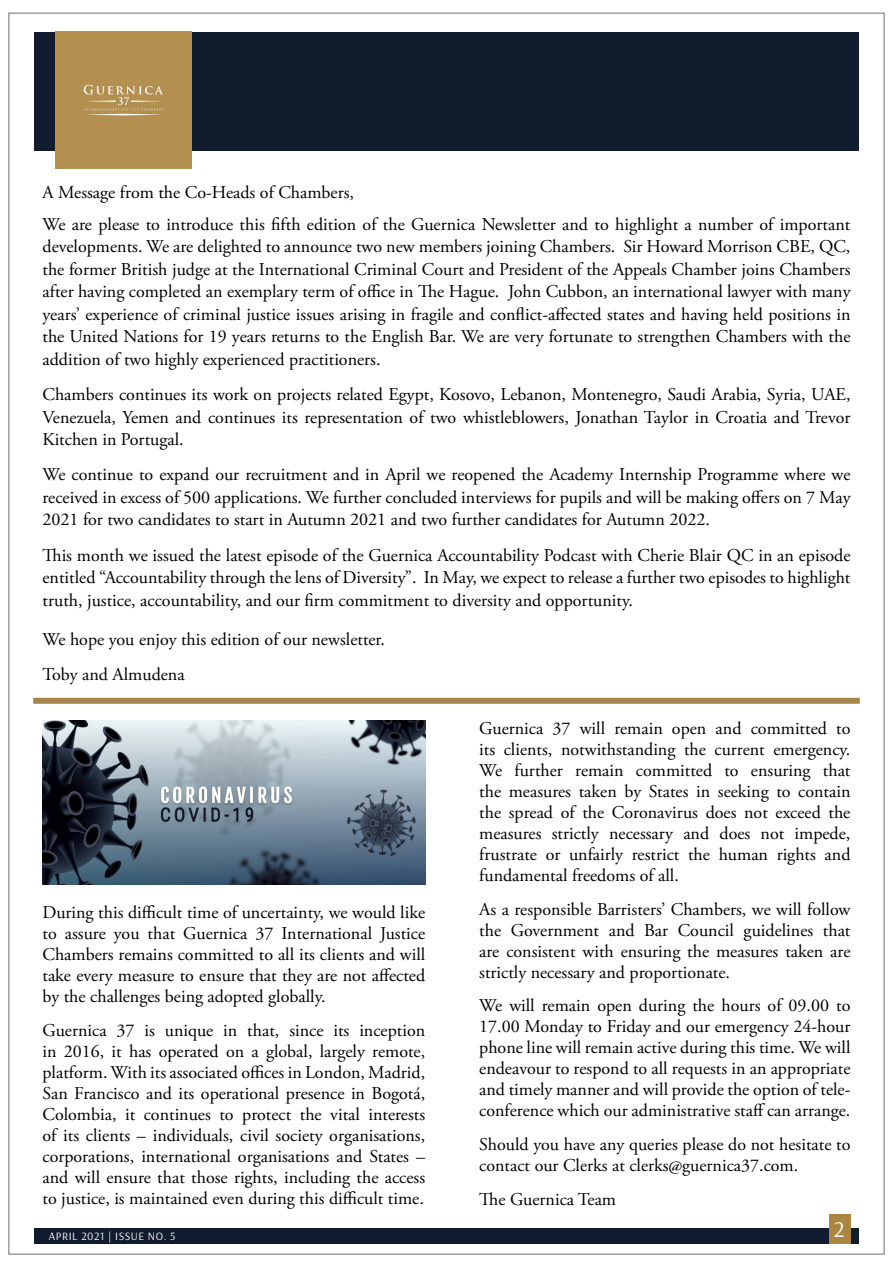
<style>
.page{position:relative;width:893px;height:1263px;background:#fff}
.page>*{position:absolute;margin:0;border:0;box-sizing:border-box;transform-origin:0 0}
.t1{font:22.5px "Arsenal";color:#fff}
.t2{font:18px/21px "Adobe Garamond Pro";color:#000;text-align:justify}
.t3{font:11.25px "Arsenal";letter-spacing:.05em;color:#fff}
</style>
<div class="page">
<div style="left:34px;top:1228px;width:825px;height:16px;background:#111d2f"></div>
<div style="left:829px;top:1214px;width:21px;height:30px;background:#ab8542"></div>
<div style="left:34px;top:32px;width:825px;height:119px;background:#111d2f"></div>
<div style="left:55px;top:32px;width:136px;height:136px;background:#b39050"></div>
<div style="left:33px;top:698px;width:827px;height:6px;background:#a5854a"></div>
<img style="left:43px;top:721px;width:382px;height:163px">
<p class="t2" style="left:43px;top:182px;width:313px">A Message from the Co-Heads of Chambers,</p>
<p class="t2" style="left:43px;top:213px;width:809px;line-height:22.5px">We are please to introduce this fifth edition of the Guernica Newsletter and to highlight a number of important developments. We are delighted to announce two new members joining Chambers. Sir Howard Morrison CBE, QC, the former British judge at the International Criminal Court and President of the Appeals Chamber joins Chambers after having completed an exemplary term of office in The Hague. John Cubbon, an international lawyer with many years’ experience of criminal justice issues arising in fragile and conflict-affected states and having held positions in the United Nations for 19 years returns to the English Bar. We are very fortunate to strengthen Chambers with the addition of two highly experienced practitioners.</p>
<p class="t2" style="left:43px;top:384px;width:809px;line-height:22.5px">Chambers continues its work on projects related Egypt, Kosovo, Lebanon, Montenegro, Saudi Arabia, Syria, UAE, Venezuela, Yemen and continues its representation of two whistleblowers, Jonathan Taylor in Croatia and Trevor Kitchen in Portugal.</p>
<p class="t2" style="left:43px;top:464px;width:809px;line-height:22.5px">We continue to expand our recruitment and in April we reopened the Academy Internship Programme where we received in excess of 500 applications. We further concluded interviews for pupils and will be making offers on 7 May 2021 for two candidates to start in Autumn 2021 and two further candidates for Autumn 2022.</p>
<p class="t2" style="left:43px;top:544px;width:809px;line-height:22.5px">This month we issued the latest episode of the Guernica Accountability Podcast with Cherie Blair QC in an episode entitled “Accountability through the lens of Diversity”. In May, we expect to release a further two episodes to highlight truth, justice, accountability, and our firm commitment to diversity and opportunity.</p>
<p class="t2" style="left:43px;top:622px;width:344px;line-height:35.2px">We hope you enjoy this edition of our newsletter.<br>Toby and Almudena</p>
<p class="t2" style="left:43px;top:902px;width:384px">During this difficult time of uncertainty, we would like to assure you that Guernica 37 International Justice Chambers remains committed to all its clients and will take every measure to ensure that they are not affected by the challenges being adopted globally.</p>
<p class="t2" style="left:43px;top:1020px;width:384px">Guernica 37 is unique in that, since its inception in 2016, it has operated on a global, largely remote, platform. With its associated offices in London, Madrid, San Francisco and its operational presence in Bogotá, Colombia, it continues to protect the vital interests of its clients – individuals, civil society organisations, corporations, international organisations and States – and will ensure that those rights, including the access to justice, is maintained even during this difficult time.</p>
<p class="t3" style="left:49px;top:1229px;width:128px">APRIL 2021 | ISSUE NO. 5</p>
<p class="t2" style="left:479px;top:718px;width:373px">Guernica 37 will remain open and committed to its clients, notwithstanding the current emergency.<br>We further remain committed to ensuring that the measures taken by States in seeking to contain the spread of the Coronavirus does not exceed the measures strictly necessary and does not impede, frustrate or unfairly restrict the human rights and fundamental freedoms of all.</p>
<p class="t2" style="left:479px;top:899px;width:373px">As a responsible Barristers’ Chambers, we will follow the Government and Bar Council guidelines that are consistent with ensuring the measures taken are strictly necessary and proportionate.</p>
<p class="t2" style="left:479px;top:996px;width:373px">We will remain open during the hours of 09.00 to 17.00 Monday to Friday and our emergency 24-hour phone line will remain active during this time. We will endeavour to respond to all requests in an appropriate and timely manner and will provide the option of tele&shy;conference which our administrative staff can arrange.</p>
<p class="t2" style="left:479px;top:1135px;width:373px">Should you have any queries please do not hesitate to contact our Clerks at clerks@guernica37.com.</p>
<p class="t2" style="left:479px;top:1189px;width:138px">The Guernica Team</p>
<p class="t1" style="left:834px;top:1215px;width:12px">2</p>
</div>
